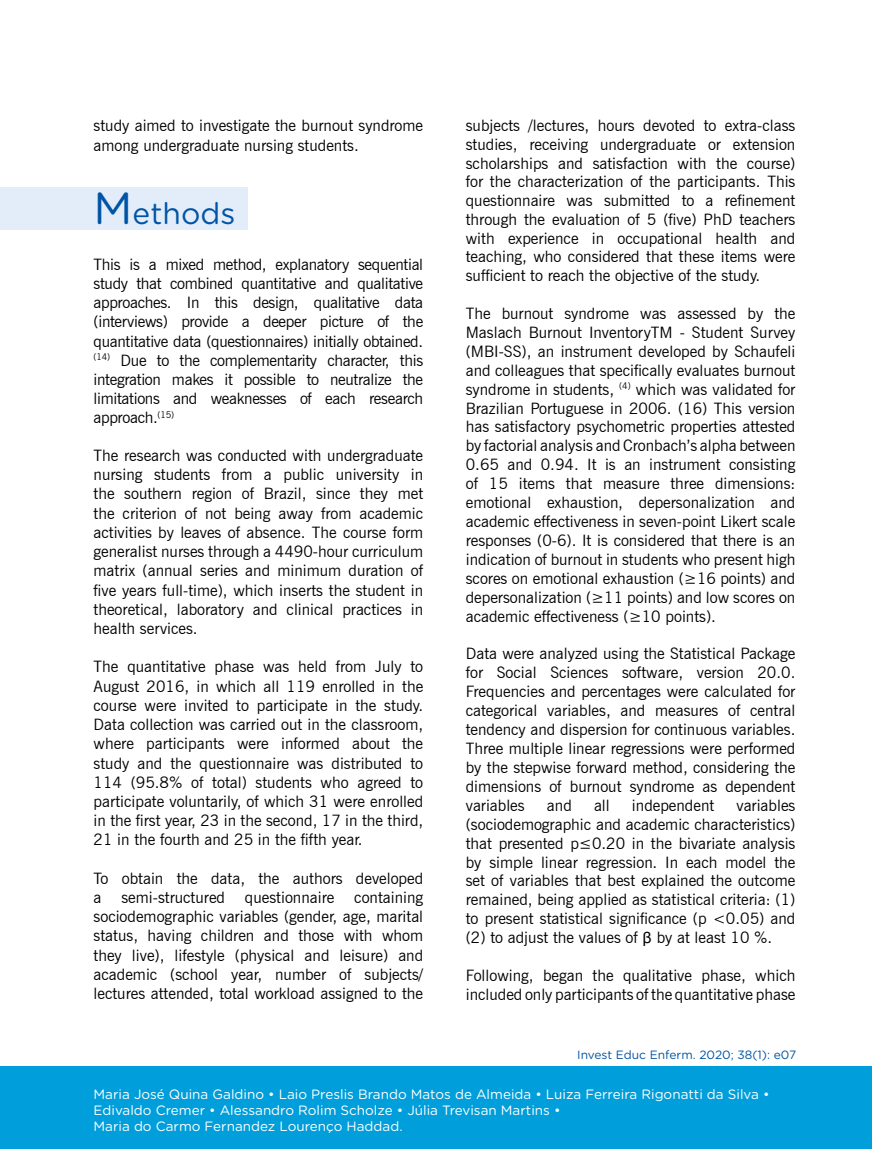
<style>
.page{position:relative;width:872px;height:1149px;background:#fff}
.page>*{position:absolute;margin:0;border:0;box-sizing:border-box;transform-origin:0 0}
.t1{font:30px "Gotham Rounded";color:#0054a6}
.t2{font:15.75px/18.9px "News Gothic BT";color:#000;text-align:justify}
.t3{font:13.5px/16.2px "Gotham Rounded";color:#fff}
.t4{font:12px "Gotham Rounded";color:#0054a6}
.s1{font-size:45px}
.s2{font-family:"Roboto"}
</style>
<div class="page">
<div style="left:0;top:1065px;width:872px;height:83px;background:#009edb"></div>
<div style="left:0;top:187px;width:247px;height:42px;background:#e2edf9"></div>
<p class="t2" style="left:94px;top:116px;width:331px;line-height:19.4px">study aimed to investigate the burnout syndrome among undergraduate nursing students.</p>
<h1 class="t1" style="left:94px;top:192px;width:143px"><span class="s1">M</span>ethods</h1>
<p class="t2" style="left:94px;top:255px;width:331px">This is a mixed method, explanatory sequential study that combined quantitative and qualitative approaches. In this design, qualitative data (interviews) provide a deeper picture of the quantitative data (questionnaires) initially obtained. <sup>(14)</sup> Due to the complementarity character, this integration makes it possible to neutralize the limitations and weaknesses of each research approach.<sup>(15)</sup></p>
<p class="t2" style="left:94px;top:445px;width:331px">The research was conducted with undergraduate nursing students from a public university in the southern region of Brazil, since they met the criterion of not being away from academic activities by leaves of absence. The course form generalist nurses through a 4490-hour curriculum matrix (annual series and minimum duration of five years full-time), which inserts the student in theoretical, laboratory and clinical practices in health services.</p>
<p class="t2" style="left:94px;top:657px;width:331px">The quantitative phase was held from July to August 2016, in which all 119 enrolled in the course were invited to participate in the study.<br>Data collection was carried out in the classroom, where participants were informed about the study and the questionnaire was distributed to 114 (95.8% of total) students who agreed to participate voluntarily, of which 31 were enrolled in the first year, 23 in the second, 17 in the third, 21 in the fourth and 25 in the fifth year.</p>
<p class="t2" style="left:94px;top:868px;width:331px">To obtain the data, the authors developed a</p>
<p class="t2" style="left:94px;top:887px;width:331px;text-indent:261px">containing sociodemographic variables (gender, age, marital status, having children and those with whom they live), lifestyle (physical and leisure) and academic (school year, number of subjects/ lectures attended, total workload assigned to the</p>
<p class="t2" style="left:121px;top:887px;width:105px">semi-structured</p>
<p class="t2" style="left:245px;top:887px;width:91px">questionnaire</p>
<p class="t2" style="left:466px;top:116px;width:331px">subjects /lectures, hours devoted to extra-class studies, receiving undergraduate or extension scholarships and satisfaction with the course) for the characterization of the participants. This questionnaire was submitted to a refinement through the evaluation of 5 (five) PhD teachers with experience in occupational health and teaching, who considered that these items were sufficient to reach the objective of the study.</p>
<p class="t2" style="left:466px;top:303px;width:331px">The burnout syndrome was assessed by the Maslach Burnout InventoryTM - Student Survey (MBI-SS), an instrument developed by Schaufeli and colleagues that specifically evaluates burnout syndrome in students, <sup>(4)</sup> which was validated for Brazilian Portuguese in 2006. (16) This version has satisfactory psychometric properties attested by factorial analysis and Cronbach’s alpha between 0.65 and 0.94. It is an instrument consisting of 15 items that measure three dimensions: emotional exhaustion, depersonalization and academic effectiveness in seven-point Likert scale responses (0-6). It is considered that there is an indication of burnout in students who present high scores on emotional exhaustion (≥16 points) and depersonalization (≥11 points) and low scores on academic effectiveness (≥10 points).</p>
<p class="t2" style="left:466px;top:644px;width:331px">Data were analyzed using the Statistical Package for Social Sciences software, version 20.0.<br>Frequencies and percentages were calculated for categorical variables, and measures of central tendency and dispersion for continuous variables.<br>Three multiple linear regressions were performed by the stepwise forward method, considering the dimensions of burnout syndrome as dependent variables</p>
<p class="t2" style="left:466px;top:795px;width:331px;text-indent:271px">variables (sociodemographic and academic characteristics) that presented p≤0.20 in the bivariate analysis by simple linear regression. In each model the set of variables that best explained the outcome remained, being applied as statistical criteria: (1) to present statistical significance (p &lt;0.05) and (2) to adjust the values of <span class="s2">β</span> by at least 10 %.</p>
<p class="t2" style="left:466px;top:965px;width:331px">Following, began the qualitative phase, which included only participants of the quantitative phase</p>
<p class="t2" style="left:547px;top:795px;width:26px">and</p>
<p class="t2" style="left:594px;top:795px;width:17px">all</p>
<p class="t2" style="left:632px;top:795px;width:84px">independent</p>
<p class="t4" style="left:577px;top:1045px;width:220px">Invest Educ Enferm. 2020; 38(1): e07</p>
<p class="t3" style="left:94px;top:1084px;width:677px">Maria José Quina Galdino • Laio Preslis Brando Matos de Almeida • Luiza Ferreira Rigonatti da Silva •<br>Edivaldo Cremer • Alessandro Rolim Scholze • Júlia Trevisan Martins •<br>Maria do Carmo Fernandez Lourenço Haddad.</p>
</div>
